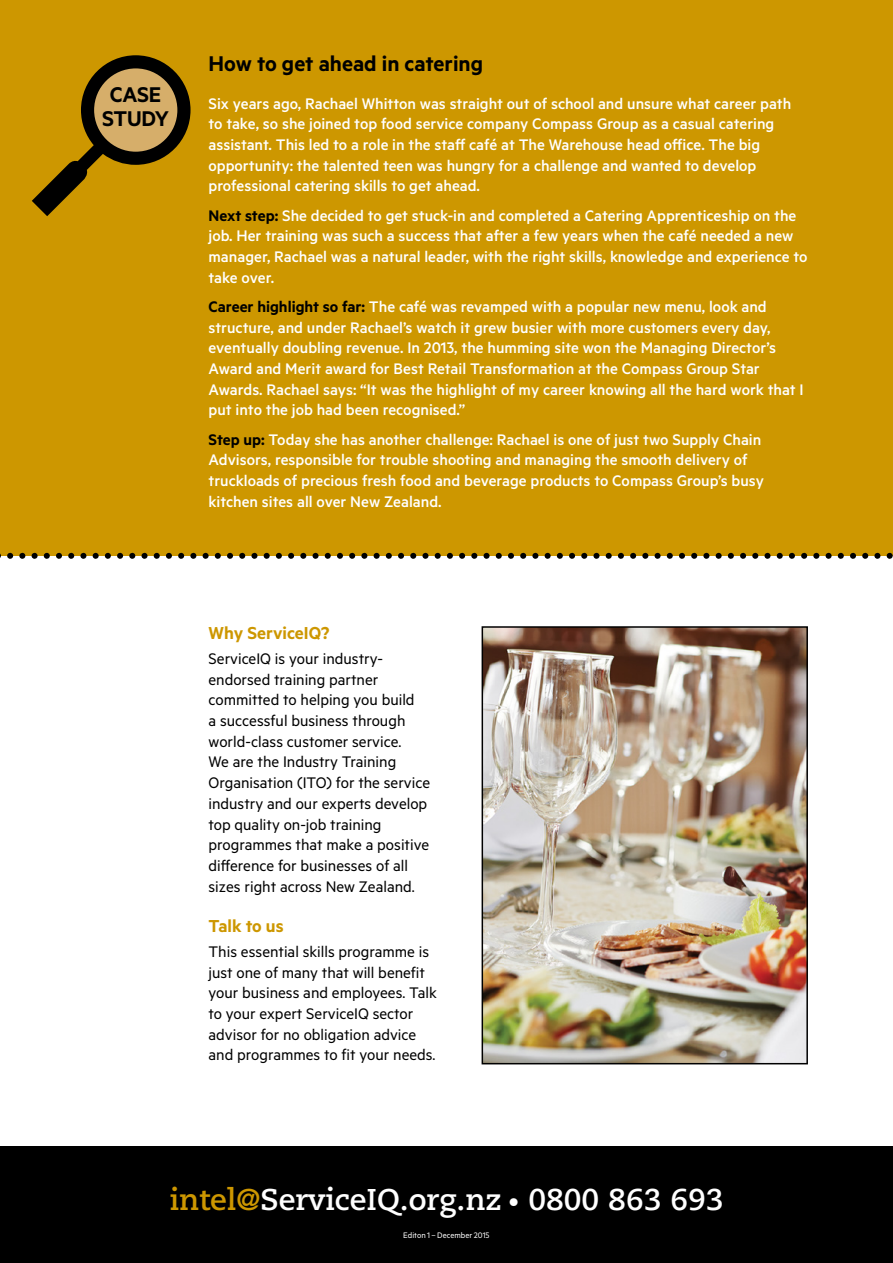
<style>
.page{position:relative;width:893px;height:1263px;background:#fff}
.page>*{position:absolute;margin:0;border:0;box-sizing:border-box;transform-origin:0 0}
.t1{font:700 30px "Caecilia LT Std";color:#fff}
.t2{font:600 24px/24px "Metric";color:#000;text-align:center}
.t3{font:600 19.5px "Metric";color:#cd9700}
.t4{font:500 17.25px/20.7px "Metric";color:#fff}
.t5{font:17.25px/20.7px "Metric";color:#000}
.t6{font:9px "Metric";color:#fff}
.s1{font-weight:600;color:#000}
.s2{color:#cd9700}
.s3{font-size:22.5px}
</style>
<div class="page">
<div style="left:0;top:1146px;width:893px;height:117px;background:#000"></div>
<div style="left:0;top:0;width:893px;height:556px;background:#cd9700"></div>
<svg style="left:0;top:553px;width:893px;height:6px"></svg>
<svg style="left:32px;top:55px;width:159px;height:161px"></svg>
<img style="left:485px;top:629px;width:320px;height:432px">
<div style="left:482px;top:626px;width:326px;height:438px;border:2px solid #000"></div>
<h2 class="t2" style="left:102px;top:82px;width:68px">CASE<br>STUDY</h2>
<h2 class="t2" style="left:209px;top:51px;width:276px">How to get ahead in catering</h2>
<p class="t4" style="left:209px;top:92px;width:584px">Six years ago, Rachael Whitton was straight out of school and unsure what career path to take, so she joined top food service company Compass Group as a casual catering assistant. This led to a role in the staff café at The Warehouse head office. The big opportunity: the talented teen was hungry for a challenge and wanted to develop professional catering skills to get ahead.</p>
<p class="t4" style="left:209px;top:204px;width:600px"><span class="s1">Next step:</span> She decided to get stuck-in and completed a Catering Apprenticeship on the job. Her training was such a success that after a few years when the café needed a new manager, Rachael was a natural leader, with the right skills, knowledge and experience to take over.</p>
<p class="t4" style="left:209px;top:296px;width:597px"><span class="s1">Career highlight so far:</span> The café was revamped with a popular new menu, look and structure, and under Rachael’s watch it grew busier with more customers every day, eventually doubling revenue. In 2013, the humming site won the Managing Director’s Award and Merit award for Best Retail Transformation at the Compass Group Star Awards. Rachael says: “It was the highlight of my career knowing all the hard work that I put into the job had been recognised.”</p>
<p class="t4" style="left:209px;top:428px;width:557px"><span class="s1">Step up:</span> Today she has another challenge: Rachael is one of just two Supply Chain Advisors, responsible for trouble shooting and managing the smooth delivery of truckloads of precious fresh food and beverage products to Compass Group’s busy kitchen sites all over New Zealand.</p>
<p class="t3" style="left:209px;top:621px;width:122px">Why ServiceIQ?</p>
<p class="t5" style="left:209px;top:647px;width:223px">ServiceIQ is your industry&shy;endorsed training partner committed to helping you build<br>a successful business through world-class customer service.<br>We are the Industry Training<br>Organisation (ITO) for the service industry and our experts develop top quality on-job training programmes that make a positive difference for businesses of all sizes right across New Zealand.</p>
<p class="t3" style="left:209px;top:914px;width:77px">Talk to us</p>
<p class="t5" style="left:209px;top:941px;width:230px">This essential skills programme is just one of many that will benefit your business and employees. Talk to your expert ServiceIQ sector advisor for no obligation advice and programmes to fit your needs.</p>
<h1 class="t1" style="left:170px;top:1182px;width:555px"><span class="s2">intel@</span>ServiceIQ.org.nz <span class="s3">•</span> 0800 863 693</h1>
<p class="t6" style="left:403px;top:1230px;width:88px">Editon 1 – December 2015</p>
</div>
